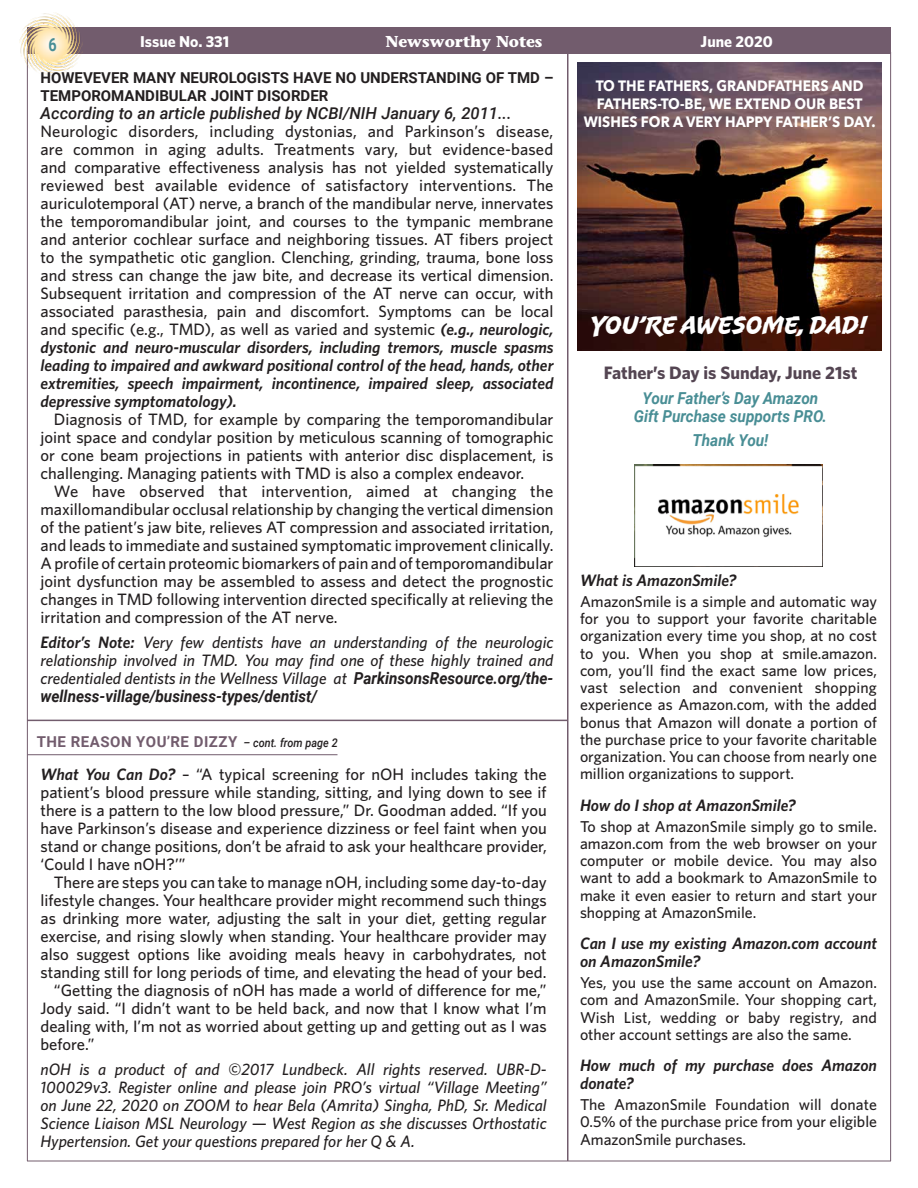
<style>
.page{position:relative;width:918px;height:1188px;background:#fff}
.page>*{position:absolute;margin:0;border:0;box-sizing:border-box;transform-origin:0 0}
.t1{font:25.5px "Uppercut Angle";color:#fff;scale:.9 1}
.t2{font:700 18px "Whitney";color:#544552}
.t3{font:700 18px "Roboto";color:#498e95;scale:.8 1}
.t4{font:500 16.5px/18px "Whitney";color:#231f20;text-align:justify}
.t5{font:italic 500 16.5px/18px "Whitney";color:#231f20;text-align:justify}
.t6{font:italic 600 16.5px/18px "Whitney";color:#231f20}
.t7{font:italic 500 16.5px "Roboto";color:#231f20}
.t8{font:italic 700 16.5px/18px "Roboto";color:#498e95;text-align:center;scale:.93 1}
.t9{font:italic 700 16.5px "Roboto";color:#231f20;scale:.93 1}
.t10{font:500 15.75px/17.2px "Whitney";color:#231f20;text-align:justify}
.t11{font:700 15.75px "Whitney";color:#fff}
.t12{font:700 15.75px "Stone Informal";color:#fff}
.t13{font:700 15px/18px "Avenir Next";color:#fff;text-align:center;scale:.92 1}
.t14{font:700 15px/18px "Roboto";color:#231f20}
.t15{font:700 15px "Roboto";letter-spacing:.035em;color:#725c6d}
.s1{font-weight:600;font-style:italic}
.s2{font-weight:600}
.s3{font-family:"Roboto";font-weight:700}
.s4{font-weight:500;font-style:italic;font-size:12px;color:#231f20}
</style>
<div class="page">
<div style="left:27px;top:27px;width:864px;height:27px;background:#725c6d"></div>
<hr style="left:27px;top:54px;width:1px;height:1107px;background:#725c6d">
<hr style="left:27px;top:1161px;width:864px;height:1px;background:#725c6d">
<hr style="left:890px;top:52px;width:1px;height:1109px;background:#725c6d">
<img style="left:20px;top:13px;width:63px;height:63px">
<hr style="left:27px;top:754px;width:311px;height:1px;background:#725c6d">
<hr style="left:27px;top:720px;width:540px;height:1px;background:#725c6d">
<hr style="left:567px;top:54px;width:1px;height:1107px;background:#725c6d">
<img style="left:578px;top:62px;width:303px;height:289px">
<img style="left:634px;top:465px;width:189px;height:102px">
<p class="t3" style="left:48px;top:32px;width:12px">6</p>
<p class="t11" style="left:140px;top:32px;width:91px">Issue No. 331</p>
<p class="t12" style="left:386px;top:32px;width:159px">Newsworthy Notes</p>
<p class="t11" style="left:701px;top:32px;width:74px">June 2020</p>
<p class="t14" style="left:40px;top:68px;width:515px">HOWEVEVER MANY NEUROLOGISTS HAVE NO UNDERSTANDING OF TMD –<br>TEMPOROMANDIBULAR JOINT DISORDER</p>
<p class="t7" style="left:40px;top:102px;width:473px">According to an article published by NCBI/NIH January 6, 2011...</p>
<p class="t4" style="left:40px;top:122px;width:515px">Neurologic disorders, including dystonias, and Parkinson’s disease, are common in aging adults. Treatments vary, but evidence-based and comparative effectiveness analysis has not yielded systematically reviewed best available evidence of satisfactory interventions. The auriculotemporal (AT) nerve, a branch of the mandibular nerve, innervates the temporomandibular joint, and courses to the tympanic membrane and anterior cochlear surface and neighboring tissues. AT fibers project to the sympathetic otic ganglion. Clenching, grinding, trauma, bone loss and stress can change the jaw bite, and decrease its vertical dimension.<br>Subsequent irritation and compression of the AT nerve can occur, with associated parasthesia, pain and discomfort. Symptoms can be local and specific (e.g., TMD), as well as varied and systemic <span class="s1">(e.g., neurologic, dystonic and neuro-muscular disorders, including tremors, muscle spasms leading to impaired and awkward positional control of the head, hands, other extremities, speech impairment, incontinence, impaired sleep, associated depressive symptomatology).</span></p>
<p class="t4" style="left:40px;top:410px;width:515px;text-indent:13px">Diagnosis of TMD, for example by comparing the temporomandibular joint space and condylar position by meticulous scanning of tomographic or cone beam projections in patients with anterior disc displacement, is challenging. Managing patients with TMD is also a complex endeavor.</p>
<p class="t4" style="left:40px;top:482px;width:515px;text-indent:13px">We have observed that intervention, aimed at changing the maxillomandibular occlusal relationship by changing the vertical dimension of the patient’s jaw bite, relieves AT compression and associated irritation, and leads to immediate and sustained symptomatic improvement clinically.<br>A profile of certain proteomic biomarkers of pain and of temporomandibular joint dysfunction may be assembled to assess and detect the prognostic changes in TMD following intervention directed specifically at relieving the irritation and compression of the AT nerve.</p>
<p class="t5" style="left:40px;top:633px;width:515px"><span class="s2">Editor’s Note:</span> Very few dentists have an understanding of the neurologic relationship involved in TMD. You may find one of these highly trained and credentialed dentists in the Wellness Village at <span class="s3">ParkinsonsResource.org/the-</span></p>
<p class="t9" style="left:41px;top:685px;width:299px">wellness-village/business-types/dentist/</p>
<p class="t15" style="left:37px;top:731px;width:303px">THE REASON YOU’RE DIZZY <span class="s4">– cont. from page 2</span></p>
<p class="t4" style="left:40px;top:765px;width:508px"><span class="s1">What You Can Do?</span> – “A typical screening for nOH includes taking the patient’s blood pressure while standing, sitting, and lying down to see if there is a pattern to the low blood pressure,” Dr. Goodman added. “If you have Parkinson’s disease and experience dizziness or feel faint when you stand or change positions, don’t be afraid to ask your healthcare provider, ‘Could I have nOH?’”</p>
<p class="t4" style="left:54px;top:873px;width:494px">There are steps you can take to manage nOH, including some day-to-day</p>
<p class="t4" style="left:40px;top:891px;width:508px">lifestyle changes. Your healthcare provider might recommend such things</p>
<p class="t4" style="left:40px;top:909px;width:508px">as drinking more water, adjusting the salt in your diet, getting regular</p>
<p class="t4" style="left:40px;top:927px;width:508px">exercise, and rising slowly when standing. Your healthcare provider may</p>
<p class="t4" style="left:40px;top:945px;width:508px">also suggest options like avoiding meals heavy in carbohydrates, not</p>
<p class="t4" style="left:40px;top:963px;width:507px">standing still for long periods of time, and elevating the head of your bed.</p>
<p class="t4" style="left:54px;top:981px;width:494px">“Getting the diagnosis of nOH has made a world of difference for me,”</p>
<p class="t4" style="left:40px;top:999px;width:508px">Jody said. “I didn’t want to be held back, and now that I know what I’m</p>
<p class="t4" style="left:40px;top:1017px;width:508px">dealing with, I’m not as worried about getting up and getting out as I was</p>
<p class="t4" style="left:40px;top:1035px;width:56px">before.”</p>
<p class="t5" style="left:40px;top:1060px;width:508px">nOH is a product of and ©2017 Lundbeck. All rights reserved. UBR-D-100029v3. Register online and please join PRO’s virtual “Village Meeting” on June 22, 2020 on ZOOM to hear Bela (Amrita) Singha, PhD, Sr. Medical Science Liaison MSL Neurology — West Region as she discusses Orthostatic Hypertension. Get your questions prepared for her Q &amp; A.</p>
<p class="t13" style="left:584px;top:76px;width:319px">TO THE FATHERS, GRANDFATHERS AND<br>FATHERS-TO-BE, WE EXTEND OUR BEST<br>WISHES FOR A VERY HAPPY FATHER’S DAY.</p>
<h1 class="t1" style="left:592px;top:310px;width:308px">YOU’RE AWESOME, DAD!</h1>
<p class="t2" style="left:604px;top:362px;width:255px">Father’s Day is Sunday, June 21st</p>
<p class="t8" style="left:634px;top:388px;width:209px">Your Father’s Day Amazon<br>Gift Purchase supports PRO.</p>
<p class="t8" style="left:693px;top:431px;width:83px">Thank You!</p>
<p class="t6" style="left:580px;top:571px;width:158px">What is AmazonSmile?</p>
<p class="t10" style="left:580px;top:592px;width:299px">AmazonSmile is a simple and automatic way for you to support your favorite charitable organization every time you shop, at no cost to you. When you shop at smile.amazon. com, you’ll find the exact same low prices, vast selection and convenient shopping experience as Amazon.com, with the added bonus that Amazon will donate a portion of the purchase price to your favorite charitable organization. You can choose from nearly one million organizations to support.</p>
<p class="t6" style="left:580px;top:796px;width:217px">How do I shop at AmazonSmile?</p>
<p class="t10" style="left:580px;top:817px;width:299px">To shop at AmazonSmile simply go to smile. amazon.com from the web browser on your computer or mobile device. You may also want to add a bookmark to AmazonSmile to make it even easier to return and start your shopping at AmazonSmile.</p>
<p class="t6" style="left:580px;top:934px;width:298px">Can I use my existing Amazon.com account on AmazonSmile?</p>
<p class="t10" style="left:580px;top:974px;width:299px">Yes, you use the same account on Amazon. com and AmazonSmile. Your shopping cart, Wish List, wedding or baby registry, and other account settings are also the same.</p>
<p class="t6" style="left:580px;top:1056px;width:299px">How much of my purchase does Amazon donate?</p>
<p class="t10" style="left:580px;top:1096px;width:299px">The AmazonSmile Foundation will donate 0.5% of the purchase price from your eligible AmazonSmile purchases.</p>
</div>
